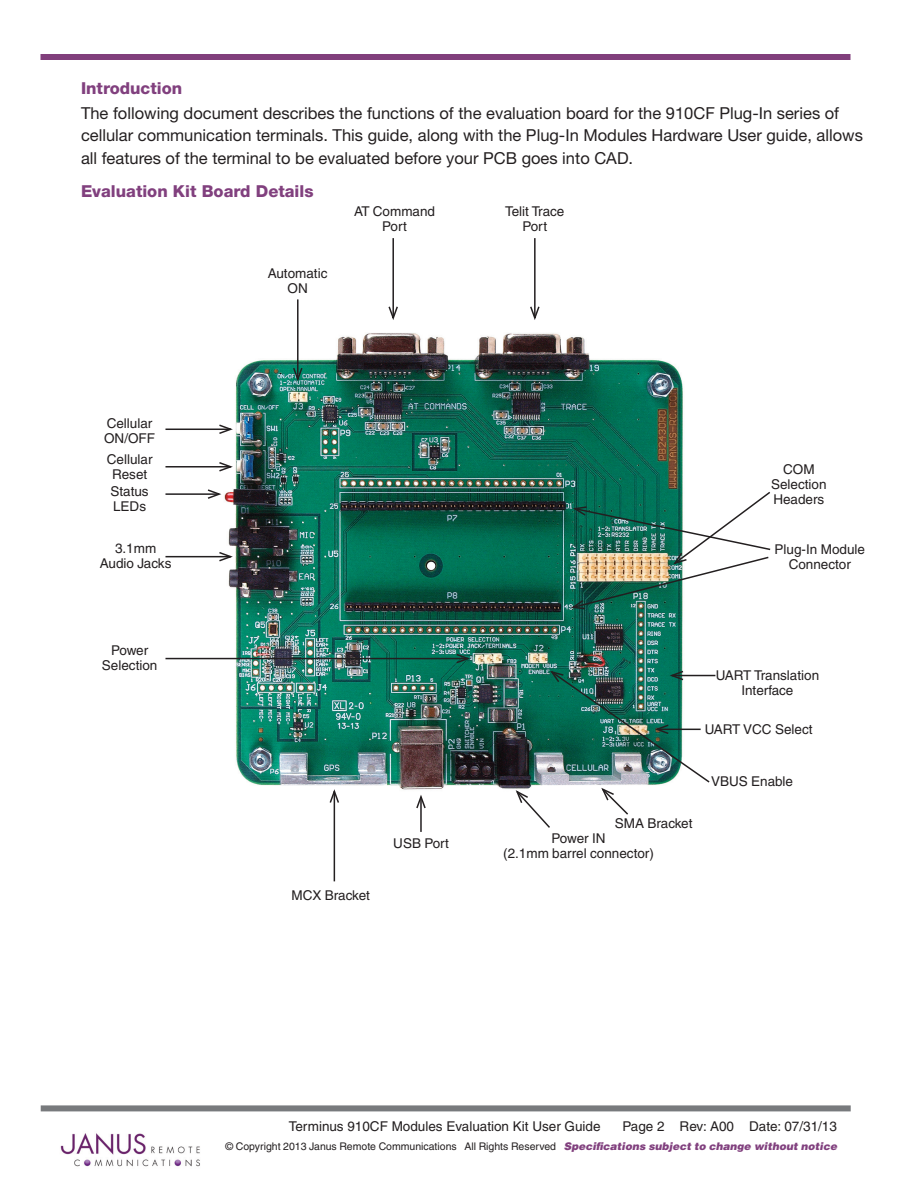
<style>
.page{position:relative;width:918px;height:1188px;background:#fff}
.page>*{position:absolute;margin:0;border:0;box-sizing:border-box;transform-origin:0 0}
.Body_text_11_15{font:16.5px/22.5px "Helvetica Neue";color:#231f20}
.Subhead_1{font:800 16.5px "Helvetica Neue";color:#81407e}
.Body_text_9_10{font:13.5px/15px "Helvetica";color:#231f20;text-align:center}
.Subhead_1_under{font:13.5px "Helvetica";color:#231f20}
.Subhead_1_under-2{font:10.5px "Helvetica";color:#231f20}
.s1{font-weight:900;font-style:italic;color:#81407e}
</style>
<div class="page">
<div style="left:41px;top:1105px;width:810px;height:6px;background:#787a7d"></div>
<div style="left:40px;top:54px;width:810px;height:6px;background:#813f7c"></div>
<img style="left:60px;top:1133px;width:140px;height:34px">
<img style="left:211px;top:333px;width:472px;height:457px">
<hr style="left:392px;top:238px;width:2px;height:80px;background:#231f20">
<svg style="left:388px;top:305px;width:10px;height:15px"></svg>
<hr style="left:534px;top:238px;width:2px;height:80px;background:#231f20">
<svg style="left:530px;top:305px;width:10px;height:15px"></svg>
<hr style="left:334px;top:791px;width:1px;height:90px;background:#231f20">
<svg style="left:328px;top:787px;width:12px;height:17px"></svg>
<hr style="left:420px;top:797px;width:2px;height:35px;background:#231f20">
<svg style="left:416px;top:795px;width:10px;height:15px"></svg>
<hr style="left:672px;top:675px;width:43px;height:1px;background:#231f20">
<hr style="left:297px;top:299px;width:2px;height:80px;background:#231f20">
<svg style="left:292px;top:366px;width:12px;height:18px"></svg>
<hr style="left:165px;top:429px;width:66px;height:1px;background:#231f20">
<svg style="left:218px;top:423px;width:17px;height:12px"></svg>
<hr style="left:165px;top:466px;width:66px;height:2px;background:#231f20">
<svg style="left:218px;top:461px;width:17px;height:12px"></svg>
<hr style="left:165px;top:658px;width:303px;height:1px;background:#231f20">
<svg style="left:455px;top:653px;width:17px;height:12px"></svg>
<hr style="left:165px;top:493px;width:54px;height:2px;background:#231f20">
<svg style="left:206px;top:488px;width:18px;height:12px"></svg>
<hr style="left:165px;top:556px;width:66px;height:1px;background:#231f20">
<svg style="left:218px;top:551px;width:17px;height:12px"></svg>
<img style="left:514px;top:670px;width:197px;height:158px">
<img style="left:569px;top:490px;width:202px;height:120px">
<p class="Subhead_1" style="left:81px;top:78px;width:103px">Introduction</p>
<p class="Body_text_11_15" style="left:81px;top:102px;width:784px">The following document describes the functions of the evaluation board for the 910CF Plug-In series of cellular communication terminals. This guide, along with the Plug-In Modules Hardware User guide, allows all features of the terminal to be evaluated before your PCB goes into CAD.</p>
<p class="Subhead_1" style="left:81px;top:181px;width:234px">Evaluation Kit Board Details</p>
<p class="Body_text_9_10" style="left:354px;top:204px;width:83px">AT Command<br>Port</p>
<p class="Body_text_9_10" style="left:505px;top:204px;width:61px">Telit Trace<br>Port</p>
<p class="Body_text_9_10" style="left:104px;top:415px;width:53px;text-align:left">Cellular<br>ON/OFF</p>
<p class="Body_text_9_10" style="left:107px;top:451px;width:47px">Cellular<br>Reset</p>
<p class="Body_text_9_10" style="left:110px;top:484px;width:40px;text-align:left">Status<br>LEDs</p>
<p class="Body_text_9_10" style="left:100px;top:541px;width:73px">3.1mm<br>Audio Jacks</p>
<p class="Body_text_9_10" style="left:102px;top:643px;width:57px">Power<br>Selection</p>
<p class="Body_text_9_10" style="left:268px;top:265px;width:61px">Automatic<br>ON</p>
<p class="Body_text_9_10" style="left:291px;top:888px;width:80px">MCX Bracket</p>
<p class="Body_text_9_10" style="left:393px;top:835px;width:57px">USB Port</p>
<p class="Body_text_9_10" style="left:771px;top:462px;width:57px">COM<br>Selection<br>Headers</p>
<p class="Body_text_9_10" style="left:775px;top:542px;width:92px">Plug-In Module<br>Connector</p>
<p class="Body_text_9_10" style="left:716px;top:668px;width:105px">UART Translation<br>Interface</p>
<p class="Body_text_9_10" style="left:705px;top:722px;width:109px">UART VCC Select</p>
<p class="Body_text_9_10" style="left:615px;top:815px;width:79px">SMA Bracket</p>
<p class="Body_text_9_10" style="left:503px;top:831px;width:152px">Power IN<br>(2.1mm barrel connector)</p>
<p class="Body_text_9_10" style="left:711px;top:774px;width:83px">VBUS Enable</p>
<p class="Subhead_1_under" style="left:289px;top:1118px;width:313px">Terminus 910CF Modules Evaluation Kit User Guide</p>
<p class="Subhead_1_under" style="left:622px;top:1118px;width:216px">Page 2 Rev: A00 Date: 07/31/13</p>
<p class="Subhead_1_under-2" style="left:226px;top:1141px;width:613px">© Copyright 2013 Janus Remote Communications All Rights Reserved <span class="s1">Specifications subject to change without notice</span></p>
</div>
